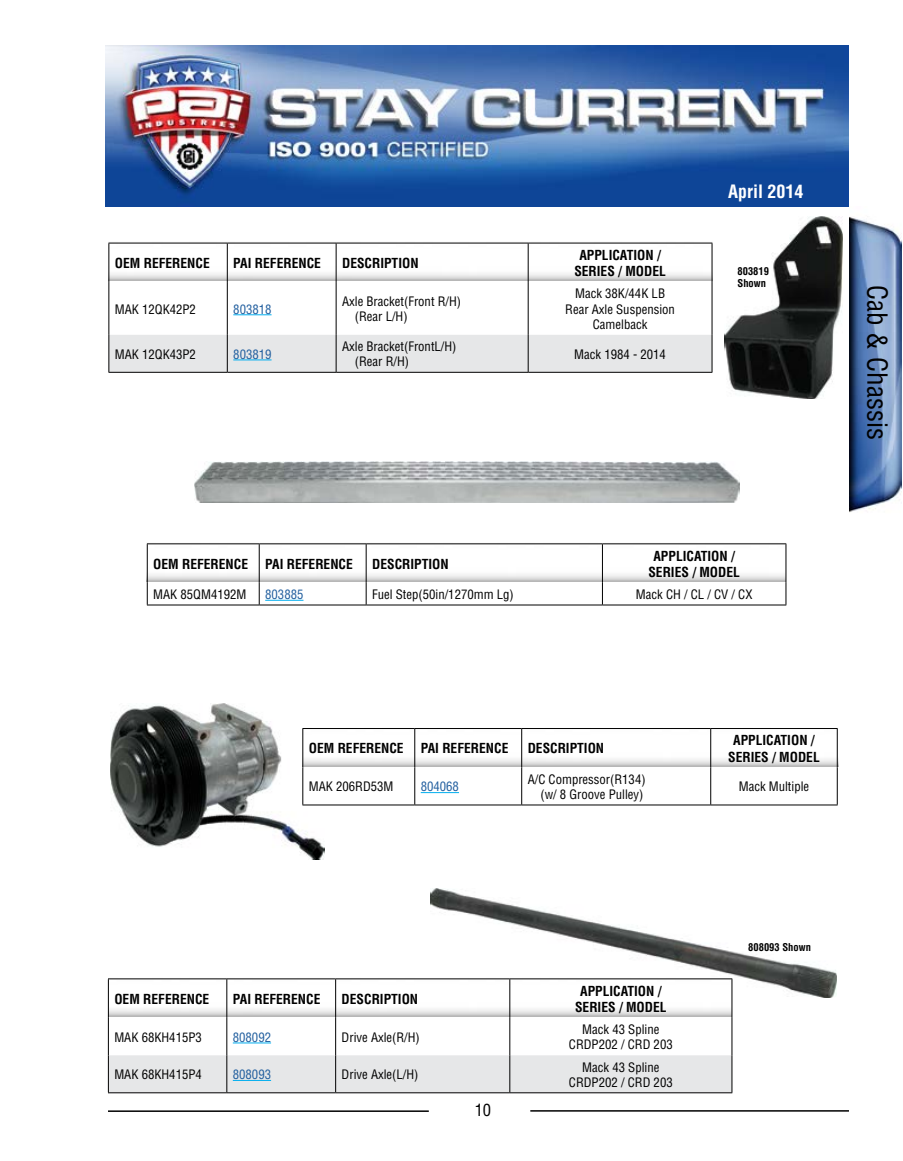
<style>
.page{position:relative;width:903px;height:1161px;background:#fff}
.page>*{position:absolute;margin:0;border:0;box-sizing:border-box;transform-origin:0 0}
.t1{font:condensed 27px "Helvetica";color:#000}
.t2{font:700 condensed 18px "Helvetica";color:#fff}
.t3{font:condensed 16.5px "Helvetica";color:#000}
.t4{font:700 condensed 13.5px/16.2px "Helvetica";color:#000;text-align:center}
.t5{font:condensed 12.75px/15.3px "Helvetica";color:#000;text-align:center}
.t6{font:condensed 12.75px "Helvetica";color:#215e9e}
.t7{font:700 condensed 10.5px/12.6px "Helvetica";color:#000}
</style>
<div class="page">
<hr style="left:108px;top:1110px;width:321px;height:2px;background:#000">
<hr style="left:530px;top:1110px;width:319px;height:2px;background:#000">
<img style="left:849px;top:216px;width:53px;height:297px">
<img style="left:106px;top:46px;width:743px;height:161px">
<img style="left:431px;top:889px;width:405px;height:108px">
<img style="left:110px;top:704px;width:214px;height:156px">
<img style="left:302px;top:727px;width:535px;height:39px">
<hr style="left:302px;top:728px;width:113px;height:1px;background:#000">
<hr style="left:302px;top:729px;width:1px;height:39px;background:#000">
<hr style="left:415px;top:728px;width:107px;height:1px;background:#000">
<hr style="left:414px;top:729px;width:1px;height:39px;background:#000">
<hr style="left:522px;top:728px;width:189px;height:1px;background:#000">
<hr style="left:521px;top:729px;width:1px;height:39px;background:#000">
<hr style="left:711px;top:728px;width:127px;height:1px;background:#000">
<hr style="left:710px;top:729px;width:1px;height:39px;background:#000">
<hr style="left:837px;top:729px;width:1px;height:39px;background:#000">
<hr style="left:302px;top:768px;width:1px;height:37px;background:#000">
<hr style="left:414px;top:768px;width:1px;height:37px;background:#000">
<hr style="left:521px;top:768px;width:1px;height:37px;background:#000">
<hr style="left:710px;top:768px;width:1px;height:37px;background:#000">
<hr style="left:837px;top:768px;width:1px;height:37px;background:#000">
<hr style="left:302px;top:805px;width:113px;height:1px;background:#000">
<hr style="left:415px;top:805px;width:107px;height:1px;background:#000">
<hr style="left:522px;top:805px;width:189px;height:1px;background:#000">
<hr style="left:711px;top:805px;width:127px;height:1px;background:#000">
<hr style="left:421px;top:792px;width:38px;height:1px;background:#00aeef">
<img style="left:108px;top:977px;width:624px;height:39px">
<div style="left:109px;top:1055px;width:622px;height:37px;background:#e6e7e8"></div>
<hr style="left:108px;top:979px;width:119px;height:1px;background:#000">
<hr style="left:108px;top:979px;width:1px;height:39px;background:#000">
<hr style="left:227px;top:979px;width:109px;height:1px;background:#000">
<hr style="left:226px;top:979px;width:1px;height:39px;background:#000">
<hr style="left:336px;top:979px;width:174px;height:1px;background:#000">
<hr style="left:335px;top:979px;width:1px;height:39px;background:#000">
<hr style="left:510px;top:979px;width:222px;height:1px;background:#000">
<hr style="left:509px;top:979px;width:1px;height:39px;background:#000">
<hr style="left:731px;top:979px;width:1px;height:39px;background:#000">
<hr style="left:108px;top:1018px;width:1px;height:37px;background:#000">
<hr style="left:226px;top:1018px;width:1px;height:37px;background:#000">
<hr style="left:335px;top:1018px;width:1px;height:37px;background:#000">
<hr style="left:509px;top:1018px;width:1px;height:37px;background:#000">
<hr style="left:731px;top:1018px;width:1px;height:37px;background:#000">
<hr style="left:108px;top:1055px;width:1px;height:37px;background:#000">
<hr style="left:226px;top:1055px;width:1px;height:37px;background:#000">
<hr style="left:335px;top:1055px;width:1px;height:37px;background:#000">
<hr style="left:509px;top:1055px;width:1px;height:37px;background:#000">
<hr style="left:731px;top:1055px;width:1px;height:37px;background:#000">
<hr style="left:108px;top:1092px;width:119px;height:1px;background:#000">
<hr style="left:227px;top:1092px;width:109px;height:1px;background:#000">
<hr style="left:336px;top:1092px;width:174px;height:1px;background:#000">
<hr style="left:510px;top:1092px;width:222px;height:1px;background:#000">
<hr style="left:233px;top:1043px;width:38px;height:1px;background:#00aeef">
<hr style="left:233px;top:1080px;width:38px;height:1px;background:#00aeef">
<img style="left:724px;top:217px;width:119px;height:181px">
<img style="left:108px;top:242px;width:605px;height:39px">
<div style="left:109px;top:335px;width:603px;height:37px;background:#e6e7e8"></div>
<hr style="left:108px;top:243px;width:119px;height:1px;background:#000">
<hr style="left:108px;top:243px;width:1px;height:39px;background:#000">
<hr style="left:227px;top:243px;width:109px;height:1px;background:#000">
<hr style="left:227px;top:243px;width:1px;height:39px;background:#000">
<hr style="left:336px;top:243px;width:192px;height:1px;background:#000">
<hr style="left:336px;top:243px;width:1px;height:39px;background:#000">
<hr style="left:528px;top:243px;width:184px;height:1px;background:#000">
<hr style="left:528px;top:243px;width:1px;height:39px;background:#000">
<hr style="left:712px;top:243px;width:1px;height:39px;background:#000">
<hr style="left:108px;top:282px;width:1px;height:53px;background:#000">
<hr style="left:227px;top:282px;width:1px;height:53px;background:#000">
<hr style="left:336px;top:282px;width:1px;height:53px;background:#000">
<hr style="left:528px;top:282px;width:1px;height:53px;background:#000">
<hr style="left:712px;top:282px;width:1px;height:53px;background:#000">
<hr style="left:108px;top:335px;width:1px;height:37px;background:#000">
<hr style="left:227px;top:335px;width:1px;height:37px;background:#000">
<hr style="left:336px;top:335px;width:1px;height:37px;background:#000">
<hr style="left:528px;top:335px;width:1px;height:37px;background:#000">
<hr style="left:712px;top:335px;width:1px;height:37px;background:#000">
<hr style="left:108px;top:372px;width:119px;height:1px;background:#000">
<hr style="left:227px;top:372px;width:109px;height:1px;background:#000">
<hr style="left:336px;top:372px;width:192px;height:1px;background:#000">
<hr style="left:528px;top:372px;width:184px;height:1px;background:#000">
<hr style="left:233px;top:314px;width:39px;height:1px;background:#00aeef">
<hr style="left:233px;top:360px;width:39px;height:1px;background:#00aeef">
<img style="left:194px;top:461px;width:545px;height:42px">
<hr style="left:147px;top:543px;width:112px;height:1px;background:#000">
<hr style="left:147px;top:544px;width:1px;height:39px;background:#000">
<hr style="left:259px;top:543px;width:107px;height:1px;background:#000">
<hr style="left:259px;top:544px;width:1px;height:39px;background:#000">
<hr style="left:366px;top:543px;width:236px;height:1px;background:#000">
<hr style="left:366px;top:544px;width:1px;height:39px;background:#000">
<hr style="left:602px;top:543px;width:184px;height:1px;background:#000">
<hr style="left:602px;top:544px;width:1px;height:39px;background:#000">
<hr style="left:785px;top:544px;width:1px;height:39px;background:#000">
<svg style="left:147px;top:583px;width:1px;height:22px"></svg>
<svg style="left:259px;top:583px;width:1px;height:22px"></svg>
<svg style="left:366px;top:583px;width:1px;height:22px"></svg>
<svg style="left:602px;top:583px;width:1px;height:22px"></svg>
<svg style="left:785px;top:583px;width:1px;height:22px"></svg>
<hr style="left:147px;top:605px;width:112px;height:1px;background:#000">
<hr style="left:259px;top:605px;width:107px;height:1px;background:#000">
<hr style="left:366px;top:605px;width:236px;height:1px;background:#000">
<hr style="left:602px;top:605px;width:184px;height:1px;background:#000">
<hr style="left:265px;top:600px;width:38px;height:1px;background:#00aeef">
<p class="t4" style="left:115px;top:255px;width:96px">OEM REFERENCE</p>
<p class="t4" style="left:233px;top:255px;width:89px">PAI REFERENCE</p>
<p class="t4" style="left:342px;top:255px;width:78px">DESCRIPTION</p>
<p class="t4" style="left:574px;top:247px;width:93px">APPLICATION /<br>SERIES / MODEL</p>
<p class="t5" style="left:115px;top:301px;width:83px">MAK 12QK42P2</p>
<p class="t6" style="left:233px;top:301px;width:40px">803818</p>
<p class="t5" style="left:355px;top:294px;width:108px;text-align:left;text-indent:-13px">Axle Bracket(Front R/H) (Rear L/H)</p>
<p class="t5" style="left:565px;top:286px;width:111px">Mack 38K/44K LB<br>Rear Axle Suspension<br>Camelback</p>
<p class="t5" style="left:115px;top:346px;width:83px">MAK 12QK43P2</p>
<p class="t6" style="left:233px;top:346px;width:40px">803819</p>
<p class="t5" style="left:355px;top:339px;width:103px;text-align:left;text-indent:-13px">Axle Bracket(FrontL/H) (Rear R/H)</p>
<p class="t5" style="left:574px;top:346px;width:93px">Mack 1984 - 2014</p>
<h2 class="t2" style="left:728px;top:181px;width:77px">April 2014</h2>
<p class="t7" style="left:737px;top:265px;width:33px">803819<br>Shown</p>
<p class="t4" style="left:153px;top:556px;width:96px">OEM REFERENCE</p>
<p class="t4" style="left:265px;top:556px;width:89px">PAI REFERENCE</p>
<p class="t4" style="left:372px;top:556px;width:78px">DESCRIPTION</p>
<p class="t4" style="left:648px;top:548px;width:93px">APPLICATION /<br>SERIES / MODEL</p>
<p class="t5" style="left:153px;top:587px;width:95px">MAK 85QM4192M</p>
<p class="t6" style="left:265px;top:586px;width:40px">803885</p>
<p class="t5" style="left:372px;top:587px;width:143px">Fuel Step(50in/1270mm Lg)</p>
<p class="t5" style="left:636px;top:587px;width:118px">Mack CH / CL / CV / CX</p>
<h1 class="t1" style="left:894px;top:285px;width:156px;rotate:90deg">Cab &amp; Chassis</h1>
<p class="t4" style="left:309px;top:740px;width:96px">OEM REFERENCE</p>
<p class="t4" style="left:421px;top:740px;width:89px">PAI REFERENCE</p>
<p class="t4" style="left:528px;top:740px;width:78px">DESCRIPTION</p>
<p class="t4" style="left:728px;top:732px;width:93px">APPLICATION /<br>SERIES / MODEL</p>
<p class="t5" style="left:309px;top:779px;width:86px">MAK 206RD53M</p>
<p class="t6" style="left:421px;top:779px;width:40px">804068</p>
<p class="t5" style="left:528px;top:771px;width:119px;text-align:right">A/C Compressor(R134) (w/ 8 Groove Pulley)</p>
<p class="t5" style="left:739px;top:779px;width:72px">Mack Multiple</p>
<p class="t4" style="left:114px;top:991px;width:96px">OEM REFERENCE</p>
<p class="t4" style="left:233px;top:991px;width:89px">PAI REFERENCE</p>
<p class="t4" style="left:342px;top:991px;width:78px">DESCRIPTION</p>
<p class="t4" style="left:575px;top:983px;width:93px">APPLICATION /<br>SERIES / MODEL</p>
<p class="t5" style="left:114px;top:1029px;width:89px">MAK 68KH415P3</p>
<p class="t6" style="left:233px;top:1029px;width:40px">808092</p>
<p class="t5" style="left:342px;top:1029px;width:80px">Drive Axle(R/H)</p>
<p class="t5" style="left:569px;top:1022px;width:105px">Mack 43 Spline<br>CRDP202 / CRD 203</p>
<p class="t5" style="left:114px;top:1067px;width:89px">MAK 68KH415P4</p>
<p class="t6" style="left:233px;top:1067px;width:40px">808093</p>
<p class="t5" style="left:342px;top:1067px;width:78px">Drive Axle(L/H)</p>
<p class="t5" style="left:569px;top:1059px;width:105px">Mack 43 Spline<br>CRDP202 / CRD 203</p>
<p class="t3" style="left:475px;top:1100px;width:18px">10</p>
<p class="t7" style="left:748px;top:940px;width:64px">808093 Shown</p>
</div>
